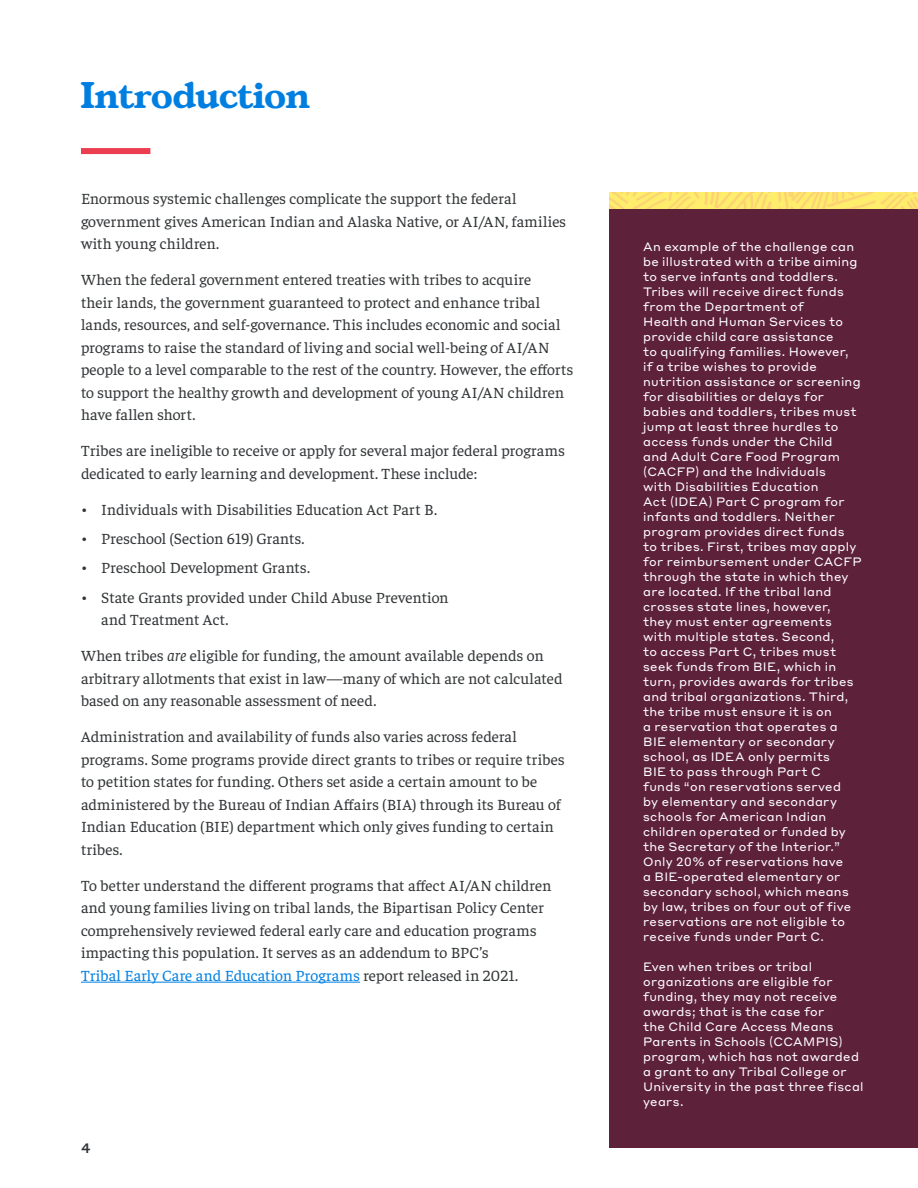
<style>
.page{position:relative;width:918px;height:1188px;background:#fff}
.page>*{position:absolute;margin:0;border:0;box-sizing:border-box;transform-origin:0 0}
.H1_-_Chapter_Titles{font:700 36px "Gascogne TS";letter-spacing:-.005em;color:#007fe1}
.Body_-_Report{font:15.75px/22.5px "Faustina";letter-spacing:.005em;color:#323537}
.t1{font:500 13.5px "Styrene A";color:#323537}
.BPC_Contact_-_Policy{font:12px/15px "Styrene A";letter-spacing:.025em;color:#fff}
.s1{font-style:italic}
.s2{color:#007fe1}
</style>
<div class="page">
<div style="left:81px;top:148px;width:69px;height:6px;background:#eb3e51"></div>
<hr style="left:81px;top:982px;width:279px;height:1px;background:#007fe1">
<div style="left:609px;top:208px;width:309px;height:940px;background:#5e213a"></div>
<img style="left:609px;top:192px;width:309px;height:16px">
<p class="H1_-_Chapter_Titles" style="left:81px;top:71px;width:230px">Introduction</p>
<p class="Body_-_Report" style="left:81px;top:187px;width:487px">Enormous systemic challenges complicate the support the federal government gives American Indian and Alaska Native, or AI/AN, families with young children.</p>
<p class="Body_-_Report" style="left:81px;top:268px;width:494px">When the federal government entered treaties with tribes to acquire<br>their lands, the government guaranteed to protect and enhance tribal lands, resources, and self-governance. This includes economic and social programs to raise the standard of living and social well-being of AI/AN people to a level comparable to the rest of the country. However, the efforts to support the healthy growth and development of young AI/AN children have fallen short.</p>
<p class="Body_-_Report" style="left:81px;top:439px;width:485px">Tribes are ineligible to receive or apply for several major federal programs dedicated to early learning and development. These include:</p>
<p class="Body_-_Report" style="left:81px;top:497px;width:358px">• Individuals with Disabilities Education Act Part B.</p>
<p class="Body_-_Report" style="left:81px;top:526px;width:225px">• Preschool (Section 619) Grants.</p>
<p class="Body_-_Report" style="left:81px;top:556px;width:231px">• Preschool Development Grants.</p>
<p class="Body_-_Report" style="left:101px;top:585px;width:349px;text-indent:-20px">• State Grants provided under Child Abuse Prevention and Treatment Act.</p>
<p class="Body_-_Report" style="left:81px;top:643px;width:483px">When tribes <span class="s1">are</span> eligible for funding, the amount available depends on arbitrary allotments that exist in law—many of which are not calculated based on any reasonable assessment of need.</p>
<p class="Body_-_Report" style="left:81px;top:724px;width:485px">Administration and availability of funds also varies across federal programs. Some programs provide direct grants to tribes or require tribes to petition states for funding. Others set aside a certain amount to be administered by the Bureau of Indian Affairs (BIA) through its Bureau of Indian Education (BIE) department which only gives funding to certain tribes.</p>
<p class="Body_-_Report" style="left:81px;top:873px;width:472px">To better understand the different programs that affect AI/AN children and young families living on tribal lands, the Bipartisan Policy Center comprehensively reviewed federal early care and education programs impacting this population. It serves as an addendum to BPC’s<br><span class="s2">Tribal Early Care and Education Programs</span> report released in 2021.</p>
<p class="t1" style="left:81px;top:1136px;width:11px">4</p>
<p class="BPC_Contact_-_Policy" style="left:643px;top:238px;width:220px">An example of the challenge can be illustrated with a tribe aiming to serve infants and toddlers.<br>Tribes will receive direct funds from the Department of<br>Health and Human Services to provide child care assistance<br>to qualifying families. However,<br>if a tribe wishes to provide nutrition assistance or screening for disabilities or delays for babies and toddlers, tribes must jump at least three hurdles to access funds under the Child<br>and Adult Care Food Program (CACFP) and the Individuals<br>with Disabilities Education<br>Act (IDEA) Part C program for infants and toddlers. Neither program provides direct funds<br>to tribes. First, tribes may apply for reimbursement under CACFP through the state in which they are located. If the tribal land crosses state lines, however, they must enter agreements with multiple states. Second,<br>to access Part C, tribes must seek funds from BIE, which in turn, provides awards for tribes and tribal organizations. Third, the tribe must ensure it is on<br>a reservation that operates a<br>BIE elementary or secondary school, as IDEA only permits<br>BIE to pass through Part C<br>funds “on reservations served<br>by elementary and secondary schools for American Indian children operated or funded by the Secretary of the Interior.”<br>Only 20% of reservations have<br>a BIE-operated elementary or secondary school, which means by law, tribes on four out of five reservations are not eligible to receive funds under Part C.</p>
<p class="BPC_Contact_-_Policy" style="left:643px;top:958px;width:222px">Even when tribes or tribal organizations are eligible for funding, they may not receive awards; that is the case for<br>the Child Care Access Means<br>Parents in Schools (CCAMPIS) program, which has not awarded a grant to any Tribal College or<br>University in the past three fiscal years.</p>
</div>
